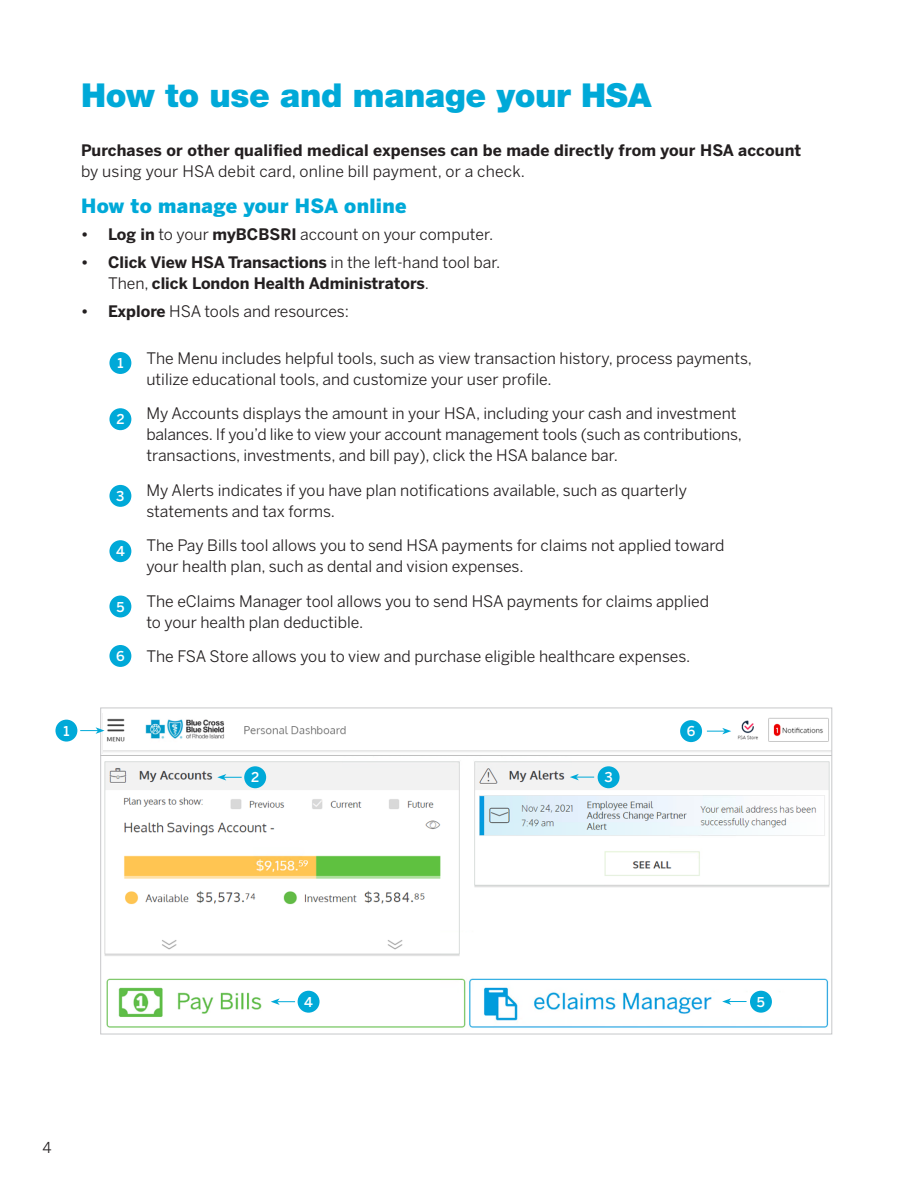
<style>
.page{position:relative;width:918px;height:1188px;background:#fff}
.page>*{position:absolute;margin:0;border:0;box-sizing:border-box;transform-origin:0 0}
.t1{font:900 33px "Helvetica Neue LT Std";letter-spacing:-.01em;color:#00a9d8}
.Sub_1_13_16_Center{font:900 19.5px "Benton Sans";letter-spacing:.02em;color:#00a9d8}
.BODY_TEXT_10_5_14{font:15.75px/21px "Benton Sans";color:#231f20}
.BODY_TEXT_10_5_14-2{font:700 15.75px/21px "Benton Sans";color:#231f20}
.t2{font:15px "Benton Sans";color:#231f20}
.BODY_TEXT_10_5_14-3{font:500 13.5px "Benton Sans";color:#fff}
.s1{font-weight:400}
.s2{font-weight:700}
</style>
<div class="page">
<div style="left:109px;top:352px;width:22px;height:22px;background:#00a9d8;border-radius:50%"></div>
<img style="left:102px;top:714px;width:728px;height:314px">
<div style="left:109px;top:408px;width:22px;height:22px;background:#00a9d8;border-radius:50%"></div>
<div style="left:109px;top:485px;width:22px;height:22px;background:#00a9d8;border-radius:50%"></div>
<div style="left:109px;top:540px;width:22px;height:22px;background:#00a9d8;border-radius:50%"></div>
<div style="left:109px;top:596px;width:22px;height:21px;background:#00a9d8;border-radius:50%"></div>
<div style="left:109px;top:645px;width:22px;height:22px;background:#00a9d8;border-radius:50%"></div>
<div style="left:55px;top:720px;width:22px;height:22px;background:#00a9d8;border-radius:50%"></div>
<div style="left:244px;top:766px;width:22px;height:22px;background:#00a9d8;border-radius:50%"></div>
<div style="left:598px;top:766px;width:22px;height:22px;background:#00a9d8;border-radius:50%"></div>
<div style="left:680px;top:720px;width:22px;height:22px;background:#00a9d8;border-radius:50%"></div>
<svg style="left:570px;top:774px;width:24px;height:6px"></svg>
<svg style="left:217px;top:774px;width:25px;height:7px"></svg>
<div style="left:298px;top:991px;width:22px;height:22px;background:#00a9d8;border-radius:50%"></div>
<div style="left:750px;top:991px;width:22px;height:22px;background:#00a9d8;border-radius:50%"></div>
<svg style="left:722px;top:998px;width:25px;height:7px"></svg>
<svg style="left:271px;top:998px;width:24px;height:7px"></svg>
<svg style="left:80px;top:727px;width:25px;height:7px"></svg>
<svg style="left:707px;top:728px;width:24px;height:6px"></svg>
<p class="t1" style="left:81px;top:76px;width:572px">How to use and manage your HSA</p>
<p class="BODY_TEXT_10_5_14-2" style="left:81px;top:139px;width:722px">Purchases or other qualified medical expenses can be made directly from your HSA account <span class="s1">by using your HSA debit card, online bill payment, or a check.</span></p>
<p class="Sub_1_13_16_Center" style="left:81px;top:194px;width:327px">How to manage your HSA online</p>
<p class="BODY_TEXT_10_5_14" style="left:81px;top:224px;width:414px"><span class="s2">• Log in</span> to your <span class="s2">myBCBSRI</span> account on your computer.</p>
<p class="BODY_TEXT_10_5_14-2" style="left:108px;top:252px;width:394px;text-indent:-27px">• Click View HSA Transactions <span class="s1">in the left-hand tool bar.<br>Then,</span> click London Health Administrators<span class="s1">.</span></p>
<p class="BODY_TEXT_10_5_14" style="left:81px;top:301px;width:270px"><span class="s2">• Explore</span> HSA tools and resources:</p>
<p class="BODY_TEXT_10_5_14" style="left:146px;top:348px;width:607px">The Menu includes helpful tools, such as view transaction history, process payments, utilize educational tools, and customize your user profile.</p>
<p class="BODY_TEXT_10_5_14" style="left:146px;top:403px;width:597px">My Accounts displays the amount in your HSA, including your cash and investment balances. If you’d like to view your account management tools (such as contributions, transactions, investments, and bill pay), click the HSA balance bar.</p>
<p class="BODY_TEXT_10_5_14" style="left:146px;top:480px;width:542px">My Alerts indicates if you have plan notifications available, such as quarterly statements and tax forms.</p>
<p class="BODY_TEXT_10_5_14" style="left:146px;top:535px;width:580px">The Pay Bills tool allows you to send HSA payments for claims not applied toward your health plan, such as dental and vision expenses.</p>
<p class="BODY_TEXT_10_5_14" style="left:146px;top:591px;width:564px">The eClaims Manager tool allows you to send HSA payments for claims applied to your health plan deductible.</p>
<p class="BODY_TEXT_10_5_14" style="left:146px;top:646px;width:546px">The FSA Store allows you to view and purchase eligible healthcare expenses.</p>
<p class="BODY_TEXT_10_5_14-3" style="left:117px;top:355px;width:8px">1</p>
<p class="BODY_TEXT_10_5_14-3" style="left:116px;top:411px;width:10px">2</p>
<p class="BODY_TEXT_10_5_14-3" style="left:116px;top:488px;width:10px">3</p>
<p class="BODY_TEXT_10_5_14-3" style="left:116px;top:543px;width:10px">4</p>
<p class="BODY_TEXT_10_5_14-3" style="left:116px;top:599px;width:10px">5</p>
<p class="BODY_TEXT_10_5_14-3" style="left:116px;top:648px;width:10px">6</p>
<p class="BODY_TEXT_10_5_14-3" style="left:63px;top:723px;width:8px">1</p>
<p class="BODY_TEXT_10_5_14-3" style="left:251px;top:769px;width:10px">2</p>
<p class="BODY_TEXT_10_5_14-3" style="left:604px;top:769px;width:10px">3</p>
<p class="BODY_TEXT_10_5_14-3" style="left:687px;top:723px;width:10px">6</p>
<p class="t2" style="left:43px;top:1139px;width:11px">4</p>
<p class="BODY_TEXT_10_5_14-3" style="left:304px;top:994px;width:10px">4</p>
<p class="BODY_TEXT_10_5_14-3" style="left:757px;top:994px;width:10px">5</p>
</div>
